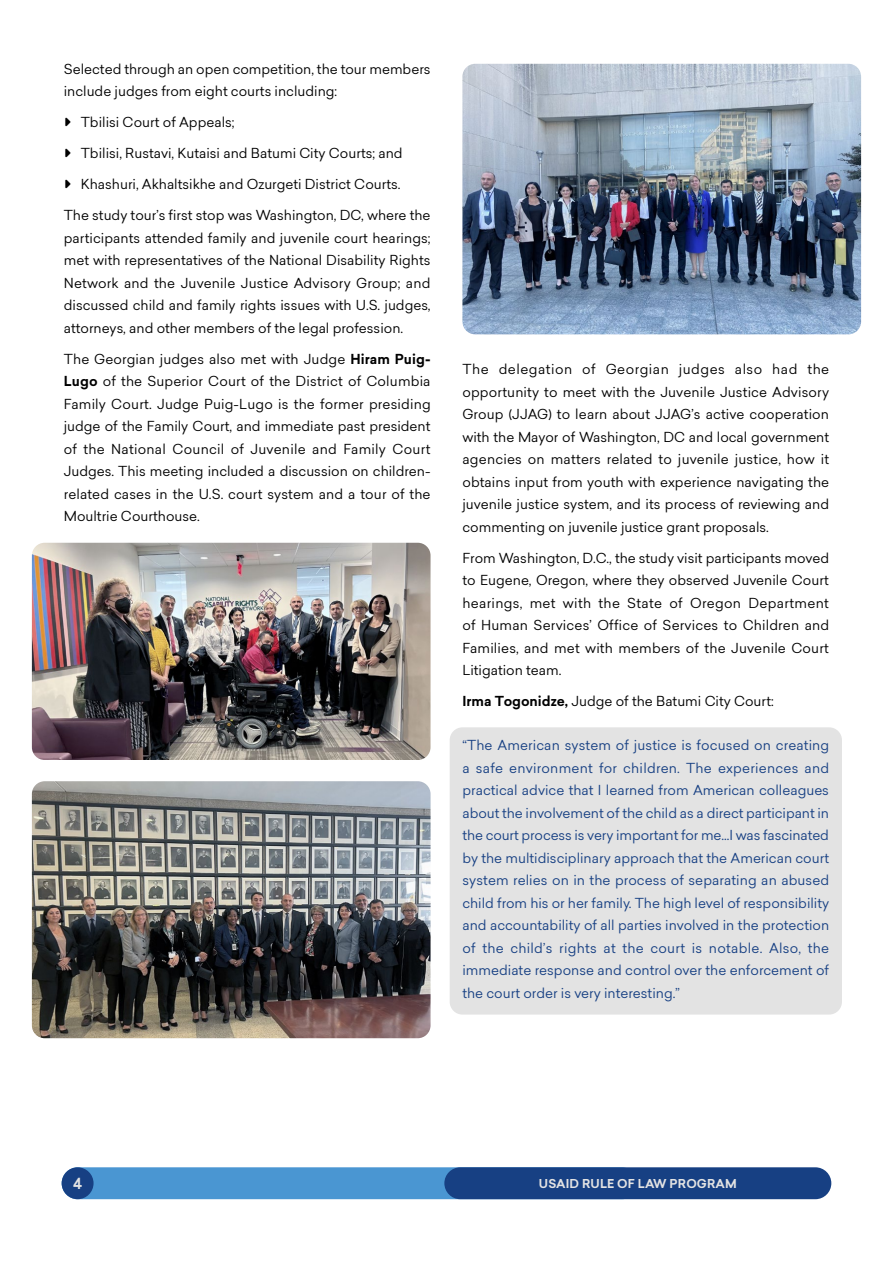
<style>
.page{position:relative;width:893px;height:1263px;background:#fff}
.page>*{position:absolute;margin:0;border:0;box-sizing:border-box;transform-origin:0 0}
.t1{font:700 15px "TBC Contractica";color:#e3e3e3}
.bd-just{font:13.5px/22.5px "TBC Contractica";color:#000;text-align:justify}
.bd-quote{font:13.5px/22.5px "TBC Contractica";color:#174083;text-align:justify}
.t2{font:700 12px "TBC Contractica";letter-spacing:.01em;color:#e3e3e3}
.s1{font-weight:700}
</style>
<div class="page">
<div style="left:62px;top:1167px;width:576px;height:32px;background:#4a96d2;border-radius:16px"></div>
<div style="left:444px;top:1167px;width:387px;height:32px;background:#174083;border-radius:16px"></div>
<div style="left:62px;top:1167px;width:32px;height:32px;background:#174083;border-radius:50%"></div>
<img style="left:32px;top:543px;width:399px;height:217px">
<div style="left:450px;top:727px;width:392px;height:287px;background:#e3e3e3;border-radius:13px"></div>
<img style="left:462px;top:64px;width:399px;height:270px">
<img style="left:32px;top:781px;width:399px;height:257px">
<p class="bd-just" style="left:64px;top:58px;width:368px">Selected through an open competition, the tour members include judges from eight courts including:</p>
<p class="bd-just" style="left:81px;top:111px;width:155px">Tbilisi Court of Appeals;</p>
<p class="bd-just" style="left:81px;top:142px;width:323px">Tbilisi, Rustavi, Kutaisi and Batumi City Courts; and</p>
<p class="bd-just" style="left:81px;top:173px;width:321px">Khashuri, Akhaltsikhe and Ozurgeti District Courts.</p>
<p class="bd-just" style="left:64px;top:204px;width:368px">The study tour’s first stop was Washington, DC, where the participants attended family and juvenile court hearings; met with representatives of the National Disability Rights Network and the Juvenile Justice Advisory Group; and discussed child and family rights issues with U.S. judges, attorneys, and other members of the legal profession.</p>
<p class="bd-just" style="left:64px;top:348px;width:368px">The Georgian judges also met with Judge <span class="s1">Hiram Puig-Lugo</span> of the Superior Court of the District of Columbia Family Court. Judge Puig-Lugo is the former presiding judge of the Family Court, and immediate past president of the National Council of Juvenile and Family Court Judges. This meeting included a discussion on children&shy;related cases in the U.S. court system and a tour of the Moultrie Courthouse.</p>
<p class="bd-just" style="left:462px;top:358px;width:368px">The delegation of Georgian judges also had the opportunity to meet with the Juvenile Justice Advisory Group (JJAG) to learn about JJAG’s active cooperation with the Mayor of Washington, DC and local government agencies on matters related to juvenile justice, how it obtains input from youth with experience navigating the juvenile justice system, and its process of reviewing and commenting on juvenile justice grant proposals.</p>
<p class="bd-just" style="left:462px;top:547px;width:368px">From Washington, D.C., the study visit participants moved to Eugene, Oregon, where they observed Juvenile Court hearings, met with the State of Oregon Department of Human Services’ Office of Services to Children and Families, and met with members of the Juvenile Court Litigation team.</p>
<p class="bd-just" style="left:462px;top:690px;width:313px"><span class="s1">Irma Togonidze,</span> Judge of the Batumi City Court:</p>
<p class="bd-quote" style="left:462px;top:734px;width:368px">“The American system of justice is focused on creating a safe environment for children. The experiences and practical advice that I learned from American colleagues about the involvement of the child as a direct participant in the court process is very important for me…I was fascinated by the multidisciplinary approach that the American court system relies on in the process of separating an abused child from his or her family. The high level of responsibility and accountability of all parties involved in the protection of the child’s rights at the court is notable. Also, the immediate response and control over the enforcement of the court order is very interesting.”</p>
<p class="t1" style="left:73px;top:1173px;width:11px">4</p>
<p class="t2" style="left:539px;top:1175px;width:199px">USAID RULE OF LAW PROGRAM</p>
</div>
